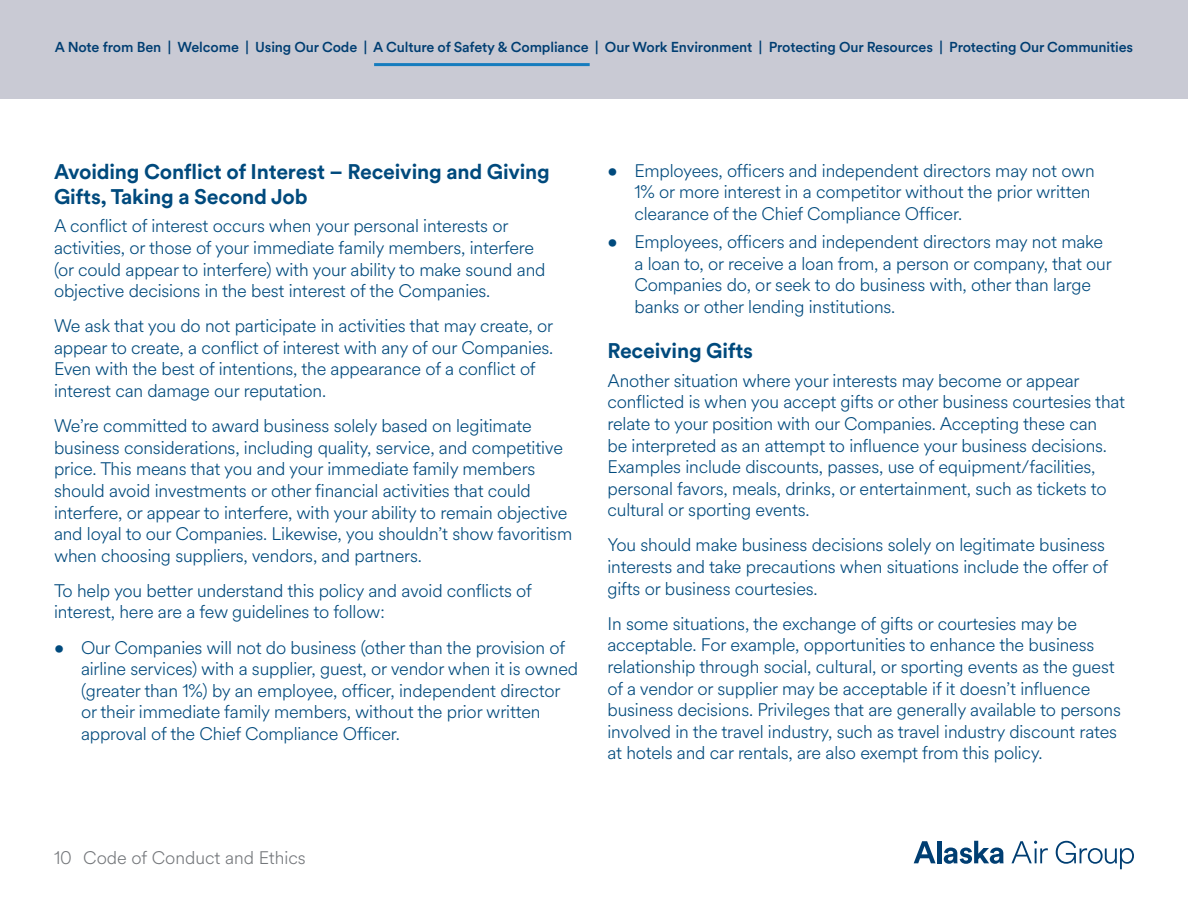
<style>
.page{position:relative;width:1188px;height:918px;background:#fff}
.page>*{position:absolute;margin:0;border:0;box-sizing:border-box;transform-origin:0 0}
.CoC_Subheader{font:700 21px/25.2px "AS Circular";letter-spacing:-.01em;color:#004a7d}
.CoC_Body{font:300 18px/21.6px "AS Circular";letter-spacing:-.01em;color:#004a7d}
.t1{font:300 18px "AS Circular";color:#74777b}
.t2{font:500 14.25px "AS Circular";letter-spacing:-.01em;color:#003e72}
</style>
<div class="page">
<div style="left:0;top:0;width:1188px;height:99px;background:#c9cad4"></div>
<hr style="left:374px;top:63px;width:216px;height:3px;background:#157cbe">
<svg style="left:914px;top:841px;width:22px;height:22px"></svg>
<hr style="left:938px;top:841px;width:4px;height:22px;background:#003e72">
<svg style="left:944px;top:841px;width:60px;height:23px"></svg>
<svg style="left:1011px;top:841px;width:37px;height:22px"></svg>
<svg style="left:1056px;top:841px;width:78px;height:28px"></svg>
<p class="t2" style="left:55px;top:37px;width:1080px">A Note from Ben | Welcome | Using Our Code | A Culture of Safety &amp; Compliance | Our Work Environment | Protecting Our Resources | Protecting Our Communities</p>
<p class="CoC_Subheader" style="left:54px;top:158px;width:497px">Avoiding Conflict of Interest – Receiving and Giving<br>Gifts, Taking a Second Job</p>
<p class="CoC_Body" style="left:54px;top:215px;width:493px">A conflict of interest occurs when your personal interests or activities, or those of your immediate family members, interfere (or could appear to interfere) with your ability to make sound and objective decisions in the best interest of the Companies.</p>
<p class="CoC_Body" style="left:54px;top:314px;width:501px">We ask that you do not participate in activities that may create, or appear to create, a conflict of interest with any of our Companies.<br>Even with the best of intentions, the appearance of a conflict of interest can damage our reputation.</p>
<p class="CoC_Body" style="left:54px;top:414px;width:520px">We’re committed to award business solely based on legitimate business considerations, including quality, service, and competitive price. This means that you and your immediate family members should avoid investments or other financial activities that could interfere, or appear to interfere, with your ability to remain objective and loyal to our Companies. Likewise, you shouldn’t show favoritism when choosing suppliers, vendors, and partners.</p>
<p class="CoC_Body" style="left:54px;top:579px;width:480px">To help you better understand this policy and avoid conflicts of interest, here are a few guidelines to follow:</p>
<p class="CoC_Body" style="left:81px;top:636px;width:499px;text-indent:-27px">• Our Companies will not do business (other than the provision of airline services) with a supplier, guest, or vendor when it is owned (greater than 1%) by an employee, officer, independent director or their immediate family members, without the prior written approval of the Chief Compliance Officer.</p>
<p class="CoC_Body" style="left:634px;top:159px;width:462px;text-indent:-27px">• Employees, officers and independent directors may not own<br>1% or more interest in a competitor without the prior written clearance of the Chief Compliance Officer.</p>
<p class="CoC_Body" style="left:634px;top:230px;width:479px;text-indent:-27px">• Employees, officers and independent directors may not make a loan to, or receive a loan from, a person or company, that our Companies do, or seek to do business with, other than large banks or other lending institutions.</p>
<p class="CoC_Subheader" style="left:608px;top:338px;width:147px">Receiving Gifts</p>
<p class="CoC_Body" style="left:608px;top:369px;width:519px">Another situation where your interests may become or appear conflicted is when you accept gifts or other business courtesies that relate to your position with our Companies. Accepting these can<br>be interpreted as an attempt to influence your business decisions.<br>Examples include discounts, passes, use of equipment/facilities, personal favors, meals, drinks, or entertainment, such as tickets to cultural or sporting events.</p>
<p class="CoC_Body" style="left:608px;top:534px;width:502px">You should make business decisions solely on legitimate business interests and take precautions when situations include the offer of gifts or business courtesies.</p>
<p class="CoC_Body" style="left:608px;top:612px;width:515px">In some situations, the exchange of gifts or courtesies may be acceptable. For example, opportunities to enhance the business relationship through social, cultural, or sporting events as the guest of a vendor or supplier may be acceptable if it doesn’t influence business decisions. Privileges that are generally available to persons involved in the travel industry, such as travel industry discount rates at hotels and car rentals, are also exempt from this policy.</p>
<p class="t1" style="left:54px;top:846px;width:253px">10 Code of Conduct and Ethics</p>
</div>
